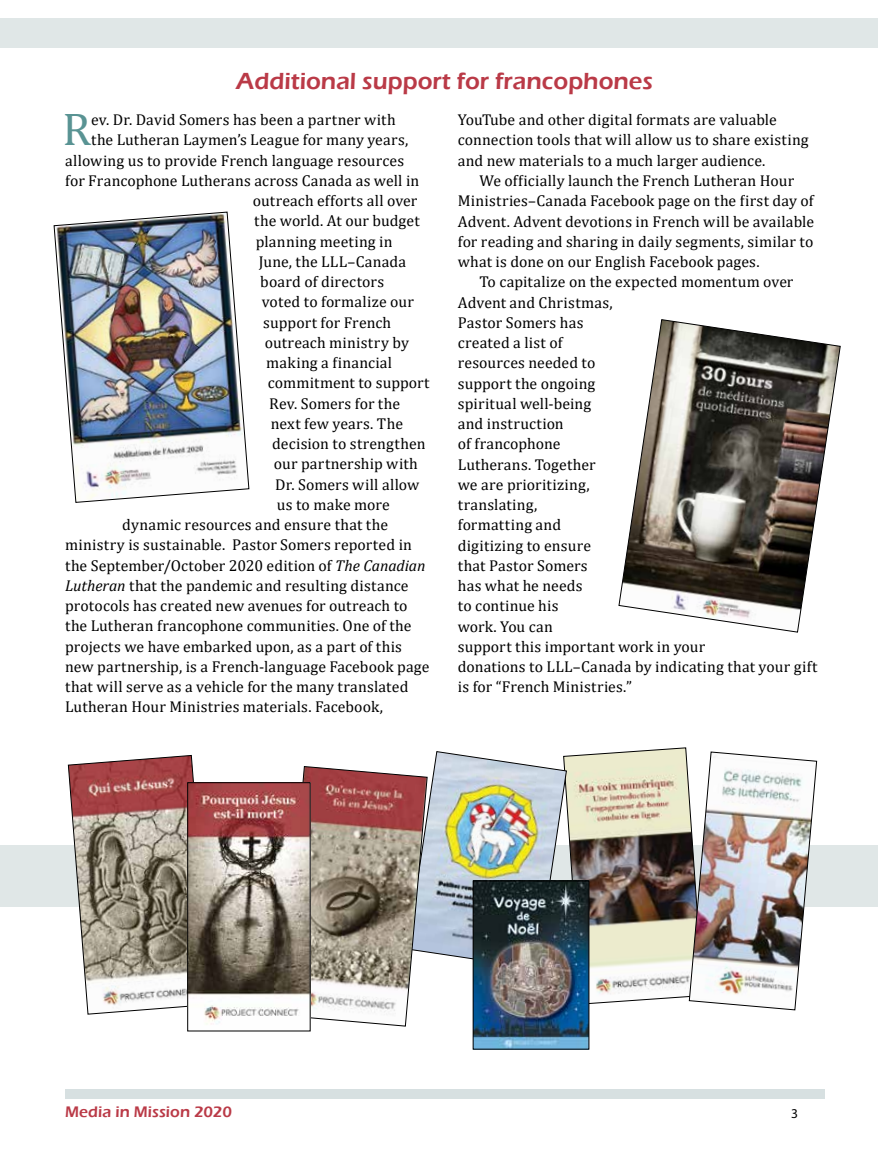
<style>
.page{position:relative;width:878px;height:1161px;background:#fff}
.page>*{position:absolute;margin:0;border:0;box-sizing:border-box;transform-origin:0 0}
.t1{font:46.2px "Cambria";color:#599393}
.t2{font:600 24px "Eras ITC";color:#ba3a47}
.t3{font:15.75px/20.2px "Cambria";letter-spacing:.01em;color:#000}
.t4{font:600 15.75px "Eras ITC";letter-spacing:.005em;color:#ba3a47}
.t5{font:13.5px "Myriad Pro";color:#000}
.s1{font-style:italic}
</style>
<div class="page">
<div style="left:65px;top:1089px;width:759px;height:9px;background:#d7e0e1"></div>
<div style="left:0;top:845px;width:878px;height:62px;background:#e0e7e7"></div>
<img style="left:53px;top:211px;width:196px;height:292px">
<svg style="left:618px;top:319px;width:223px;height:314px"></svg>
<svg style="left:68px;top:755px;width:126px;height:260px"></svg>
<img style="left:302px;top:747px;width:515px;height:280px">
<img style="left:474px;top:883px;width:113px;height:165px">
<div style="left:472px;top:881px;width:117px;height:169px;border:1px solid #000"></div>
<img style="left:189px;top:784px;width:119px;height:243px">
<div style="left:187px;top:782px;width:123px;height:249px;border:1px solid #000"></div>
<div style="left:0;top:18px;width:878px;height:30px;background:#e0e7e7"></div>
<h2 class="t2" style="left:236px;top:67px;width:418px">Additional support for francophones</h2>
<h1 class="t1" style="left:62px;top:102px;width:30px">R</h1>
<p class="t3" style="left:91px;top:110px;width:306px">ev. Dr. David Somers has been a partner with</p>
<p class="t3" style="left:91px;top:130px;width:318px">the Lutheran Laymen’s League for many years,</p>
<p class="t3" style="left:65px;top:150px;width:340px">allowing us to provide French language resources</p>
<p class="t3" style="left:65px;top:170px;width:356px">for Francophone Lutherans across Canada as well in</p>
<p class="t3" style="left:253px;top:191px;width:166px">outreach efforts all over</p>
<p class="t3" style="left:254px;top:211px;width:167px">the world. At our budget</p>
<p class="t3" style="left:256px;top:231px;width:138px">planning meeting in</p>
<p class="t3" style="left:259px;top:251px;width:149px">June, the LLL–Canada</p>
<p class="t3" style="left:260px;top:272px;width:125px">board of directors</p>
<p class="t3" style="left:262px;top:292px;width:154px">voted to formalize our</p>
<p class="t3" style="left:263px;top:312px;width:129px">support for French</p>
<p class="t3" style="left:265px;top:332px;width:146px">outreach ministry by</p>
<p class="t3" style="left:266px;top:353px;width:127px">making a financial</p>
<p class="t3" style="left:268px;top:373px;width:163px">commitment to support</p>
<p class="t3" style="left:269px;top:393px;width:132px">Rev. Somers for the</p>
<p class="t3" style="left:271px;top:413px;width:134px">next few years. The</p>
<p class="t3" style="left:272px;top:434px;width:155px">decision to strengthen</p>
<p class="t3" style="left:274px;top:454px;width:146px">our partnership with</p>
<p class="t3" style="left:275px;top:474px;width:145px">Dr. Somers will allow</p>
<p class="t3" style="left:277px;top:494px;width:115px">us to make more</p>
<p class="t3" style="left:122px;top:515px;width:267px">dynamic resources and ensure that the</p>
<p class="t3" style="left:65px;top:535px;width:348px">ministry is sustainable. Pastor Somers reported in</p>
<p class="t3" style="left:65px;top:555px;width:362px">the September/October 2020 edition of <span class="s1">The Canadian</span></p>
<p class="t3" style="left:65px;top:575px;width:345px"><span class="s1">Lutheran</span> that the pandemic and resulting distance</p>
<p class="t3" style="left:65px;top:596px;width:344px">protocols has created new avenues for outreach to</p>
<p class="t3" style="left:65px;top:616px;width:348px">the Lutheran francophone communities. One of the</p>
<p class="t3" style="left:65px;top:636px;width:338px">projects we have embarked upon, as a part of this</p>
<p class="t3" style="left:65px;top:656px;width:366px">new partnership, is a French-language Facebook page</p>
<p class="t3" style="left:65px;top:677px;width:345px">that will serve as a vehicle for the many translated</p>
<p class="t3" style="left:65px;top:697px;width:319px">Lutheran Hour Ministries materials. Facebook,</p>
<p class="t3" style="left:458px;top:110px;width:352px">YouTube and other digital formats are valuable connection tools that will allow us to share existing and new materials to a much larger audience.</p>
<p class="t3" style="left:458px;top:170px;width:358px;text-indent:22px">We officially launch the French Lutheran Hour Ministries–Canada Facebook page on the first day of Advent. Advent devotions in French will be available for reading and sharing in daily segments, similar to what is done on our English Facebook pages.</p>
<p class="t3" style="left:458px;top:272px;width:361px;text-indent:22px">To capitalize on the expected momentum over<br>Advent and Christmas,<br>Pastor Somers has<br>created a list of<br>resources needed to<br>support the ongoing<br>spiritual well-being<br>and instruction<br>of francophone<br>Lutherans. Together<br>we are prioritizing,<br>translating,<br>formatting and<br>digitizing to ensure<br>that Pastor Somers<br>has what he needs<br>to continue his<br>work. You can<br>support this important work in your<br>donations to LLL–Canada by indicating that your gift is for “French Ministries.”</p>
<p class="t4" style="left:65px;top:1103px;width:168px">Media in Mission 2020</p>
<p class="t5" style="left:791px;top:1105px;width:8px">3</p>
</div>
